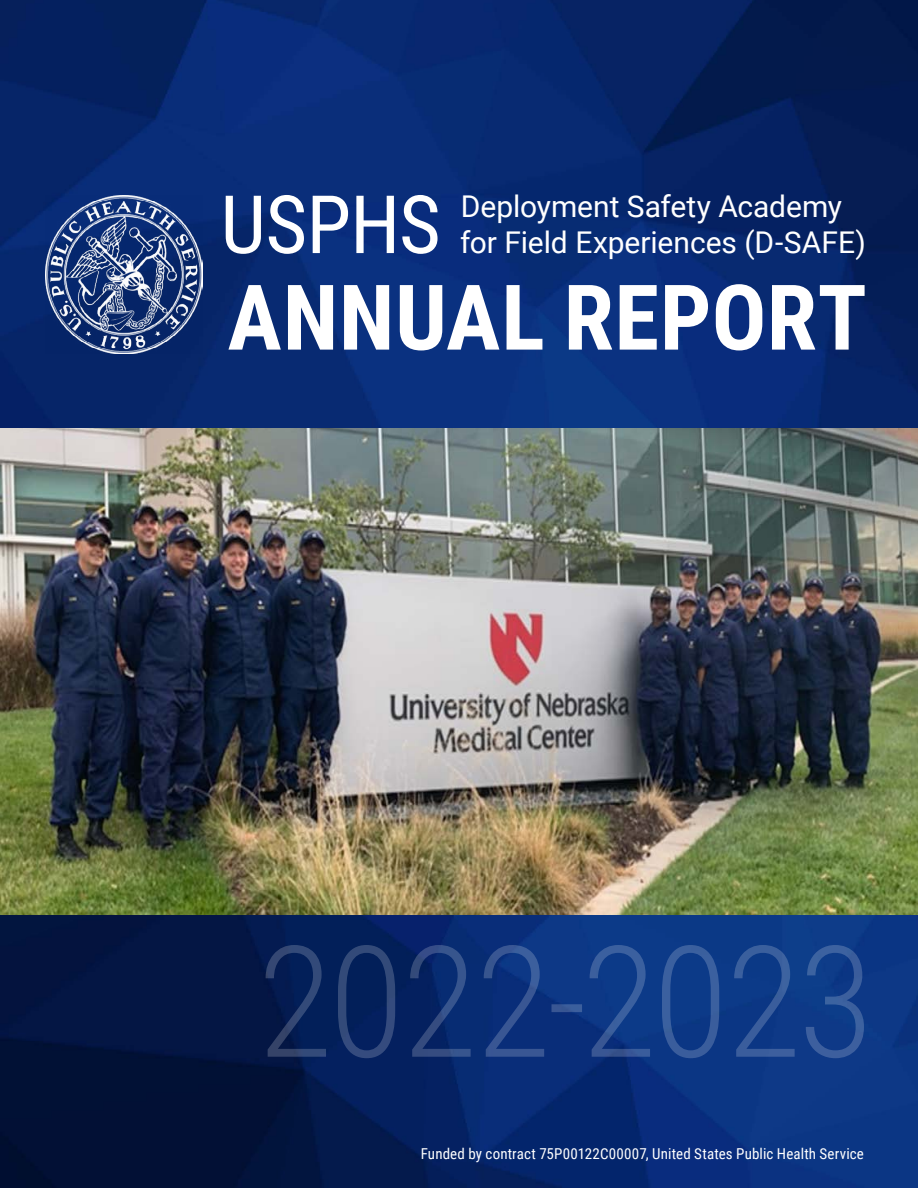
<style>
.page{position:relative;width:918px;height:1188px;background:#fff}
.page>*{position:absolute;margin:0;border:0;box-sizing:border-box;transform-origin:0 0}
.t1{font:700 90.75px "Roboto Condensed";letter-spacing:.005em;color:#fff}
.t2{font:80.7px "Roboto Condensed";letter-spacing:-.01em;color:#fff}
.t3{font:30px/36px "Roboto";letter-spacing:-.005em;color:#fff}
.t4{font:15px "Roboto Condensed";letter-spacing:.01em;color:#fff}
</style>
<div class="page">
<img style="left:0;top:0;width:918px;height:1188px">
<img style="left:45px;top:196px;width:157px;height:157px">
<svg style="left:266px;top:945px;width:598px;height:113px;background:#13387c"></svg>
<img style="left:0;top:429px;width:918px;height:486px">
<h2 class="t2" style="left:221px;top:168px;width:222px">USPHS</h2>
<h3 class="t3" style="left:460px;top:187px;width:408px">Deployment Safety Academy for Field Experiences (D-SAFE)</h3>
<h1 class="t1" style="left:227px;top:254px;width:641px">ANNUAL REPORT</h1>
<p class="t4" style="left:421px;top:1143px;width:445px">Funded by contract 75P00122C00007, United States Public Health Service</p>
</div>
